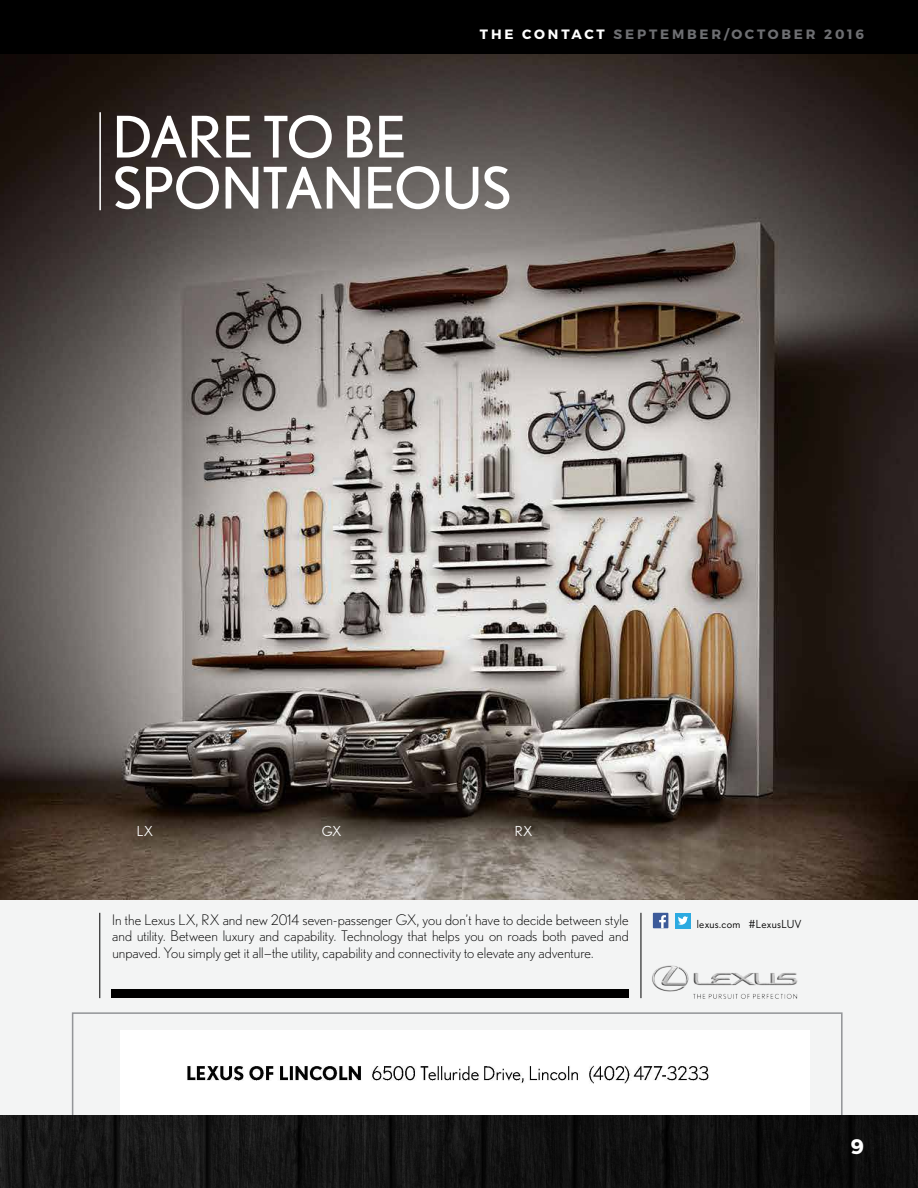
<style>
.page{position:relative;width:918px;height:1188px;background:#fff}
.page>*{position:absolute;margin:0;border:0;box-sizing:border-box;transform-origin:0 0}
.t1{font:57.15px/51px "Nobel";letter-spacing:-.01em;color:#fff}
.t2{font:700 21px "Montserrat";color:#fff}
.t3{font:300 14.55px/16.8px "Nobel";letter-spacing:.005em;color:#000;text-align:justify}
.t4{font:13.8px "Nobel";color:#fff}
.t5{font:700 13.5px "Montserrat";letter-spacing:.21em;color:#6d6e71}
.t6{font:11.1px "Nobel";letter-spacing:.02em;color:#000}
.s1{color:#fff}
</style>
<div class="page">
<img style="left:0;top:1115px;width:918px;height:73px">
<div style="left:0;top:0;width:918px;height:54px;background:#000"></div>
<div style="left:0;top:897px;width:918px;height:218px;background:#f3f4f4"></div>
<img style="left:0;top:54px;width:918px;height:845px">
<hr style="left:99px;top:913px;width:1px;height:85px;background:#000">
<img style="left:652px;top:965px;width:146px;height:34px">
<div style="left:112px;top:990px;width:517px;height:8px;background:#000"></div>
<hr style="left:641px;top:913px;width:1px;height:85px;background:#000">
<hr style="left:99px;top:112px;width:2px;height:98px;background:#fff">
<div style="left:675px;top:913px;width:16px;height:15px;background:#2caae1"></div>
<svg style="left:678px;top:916px;width:10px;height:9px"></svg>
<div style="left:653px;top:913px;width:15px;height:15px;background:#3c5a99"></div>
<svg style="left:659px;top:915px;width:7px;height:13px"></svg>
<svg style="left:72px;top:1012px;width:771px;height:103px"></svg>
<div style="left:121px;top:1031px;width:688px;height:84px;background:#fff"></div>
<p class="t5" style="left:480px;top:26px;width:386px"><span class="s1">THE CONTACT</span> SEPTEMBER/OCTOBER 2016</p>
<h1 class="t1" style="left:113px;top:111px;width:400px">DARE TO BE<br>SPONTANEOUS</h1>
<p class="t4" style="left:137px;top:823px;width:18px">LX</p>
<p class="t4" style="left:322px;top:823px;width:21px">GX</p>
<p class="t4" style="left:515px;top:823px;width:19px">RX</p>
<p class="t3" style="left:112px;top:911px;width:518px">In the Lexus LX, RX and new 2014 seven-passenger GX, you don’t have to decide between style and utility. Between luxury and capability. Technology that helps you on roads both paved and unpaved. You simply get it all—the utility, capability and connectivity to elevate any adventure.</p>
<p class="t6" style="left:697px;top:917px;width:106px">lexus.com #LexusLUV</p>
<h2 class="t2" style="left:851px;top:1134px;width:15px">9</h2>
</div>
